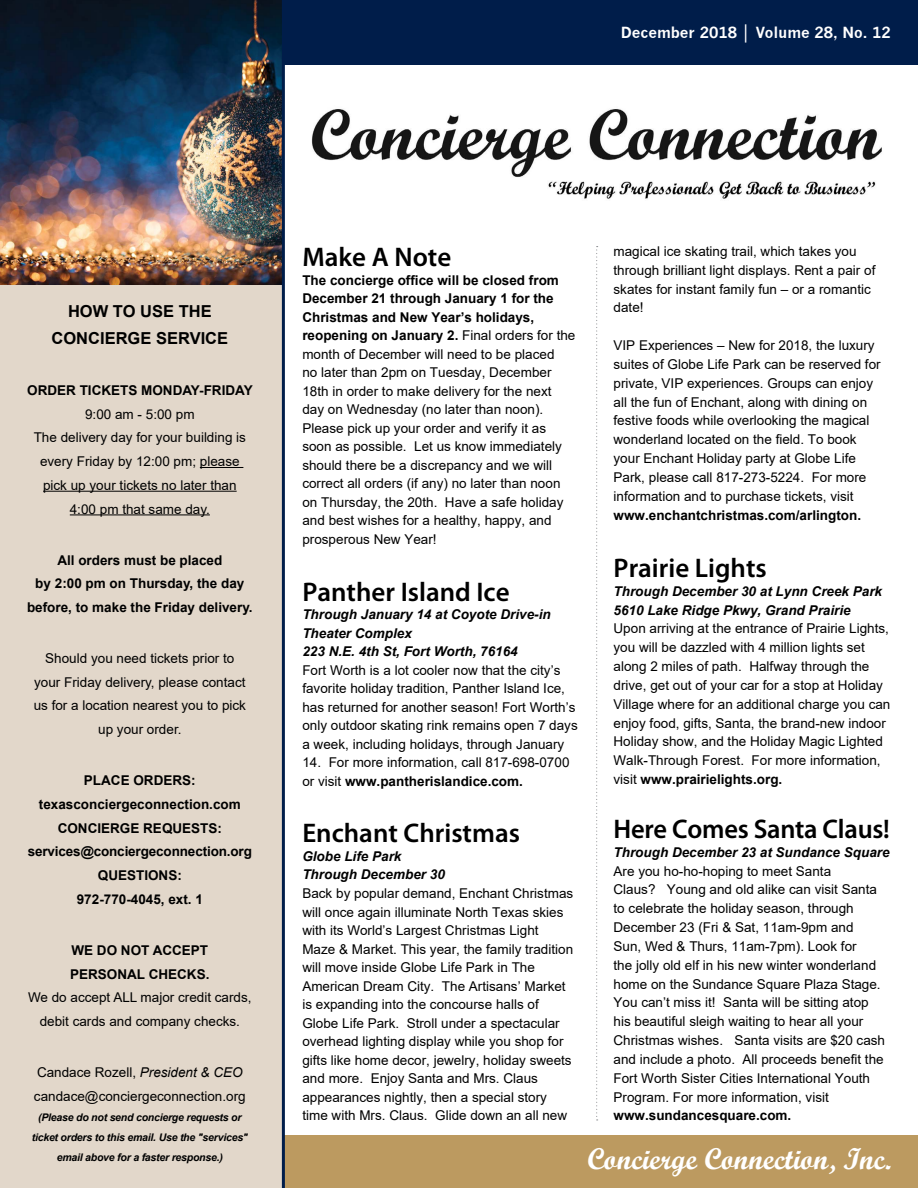
<style>
.page{position:relative;width:918px;height:1188px;background:#fff}
.page>*{position:absolute;margin:0;border:0;box-sizing:border-box;transform-origin:0 0}
.t1{font:30px "Script MT Bold";color:#fff}
.t2{font:600 27px "Myriad Pro";color:#000}
.t3{font:700 16.5px/27.3px "Arial";color:#000;text-align:center}
.t4{font:700 15px "News Gothic";color:#fff}
.t5{font:13.5px/18.5px "Arial";color:#000}
.t6{font:700 13.5px/23.7px "Arial";color:#000;text-align:center}
.t7{font:italic 700 13.5px/18.5px "Arial";color:#000}
.t8{font:italic 700 10.5px/20.1px "Arial";letter-spacing:-.02em;color:#000;text-align:center}
.s1{font-family:"Arial";font-weight:400}
.s2{font-style:italic}
.s3{font-weight:700}
</style>
<div class="page">
<div style="left:225px;top:1135px;width:693px;height:53px;background:#bc9a60"></div>
<div style="left:0;top:0;width:918px;height:65px;background:#001d4a"></div>
<div style="left:0;top:0;width:283px;height:1188px;background:#e2d7ca"></div>
<img style="left:0;top:0;width:282px;height:284px">
<hr style="left:282px;top:0;width:3px;height:1188px;background:#001d4a">
<hr style="left:200px;top:467px;width:43px;height:1px;background:#000">
<hr style="left:43px;top:491px;width:194px;height:1px;background:#000">
<hr style="left:70px;top:514px;width:140px;height:1px;background:#000">
<img style="left:311px;top:109px;width:571px;height:90px">
<svg style="left:596px;top:246px;width:2px;height:874px"></svg>
<p class="t4" style="left:621px;top:24px;width:272px">December 2018 <span class="s1">│</span> Volume 28, No. 12</p>
<p class="t3" style="left:52px;top:297px;width:178px">HOW TO USE THE<br>CONCIERGE SERVICE</p>
<p class="t6" style="left:27px;top:378px;width:227px">ORDER TICKETS MONDAY-FRIDAY</p>
<p class="t5" style="left:34px;top:402px;width:214px;line-height:23.7px;text-align:center">9:00 am - 5:00 pm<br>The delivery day for your building is every Friday by 12:00 pm; please pick up your tickets no later than<br>4:00 pm that same day.</p>
<p class="t6" style="left:27px;top:548px;width:227px">All orders must be placed<br>by 2:00 pm on Thursday, the day before, to make the Friday delivery.</p>
<p class="t5" style="left:34px;top:646px;width:214px;line-height:23.7px;text-align:center">Should you need tickets prior to your Friday delivery, please contact us for a location nearest you to pick up your order.</p>
<p class="t6" style="left:28px;top:769px;width:226px">PLACE ORDERS: texasconciergeconnection.com<br>CONCIERGE REQUESTS: services@conciergeconnection.org<br>QUESTIONS:<br>972-770-4045, ext. 1</p>
<p class="t6" style="left:70px;top:938px;width:141px;text-align:left">WE DO NOT ACCEPT<br>PERSONAL CHECKS.</p>
<p class="t5" style="left:28px;top:986px;width:225px;line-height:23.7px;text-align:center">We do accept ALL major credit cards, debit cards and company checks.</p>
<p class="t5" style="left:34px;top:1060px;width:213px;line-height:23.7px">Candace Rozell, <span class="s2">President &amp; CEO </span>candace@conciergeconnection.org</p>
<p class="t8" style="left:32px;top:1107px;width:218px">(Please do not send concierge requests or ticket orders to this email. Use the "services" email above for a faster response.)</p>
<h2 class="t2" style="left:302px;top:240px;width:150px">Make A Note</h2>
<p class="t5" style="left:302px;top:271px;width:275px"><span class="s3">The concierge office will be closed from December 21 through January 1 for the Christmas and New Year’s holidays, reopening on January 2.</span> Final orders for the month of December will need to be placed<br>no later than 2pm on Tuesday, December 18th in order to make delivery for the next day on Wednesday (no later than noon).<br>Please pick up your order and verify it as soon as possible. Let us know immediately should there be a discrepancy and we will correct all orders (if any) no later than noon on Thursday, the 20th. Have a safe holiday and best wishes for a healthy, happy, and prosperous New Year!</p>
<h2 class="t2" style="left:302px;top:574px;width:209px">Panther Island Ice</h2>
<p class="t7" style="left:302px;top:606px;width:250px">Through January 14 at Coyote Drive-in<br>Theater Complex<br>223 N.E. 4th St, Fort Worth, 76164</p>
<p class="t5" style="left:302px;top:661px;width:277px">Fort Worth is a lot cooler now that the city’s favorite holiday tradition, Panther Island Ice, has returned for another season! Fort Worth’s only outdoor skating rink remains open 7 days a week, including holidays, through January</p>
<p class="t5" style="left:302px;top:753px;width:269px">14. For more information, call 817-698-0700 or visit <span class="s3">www.pantherislandice.com.</span></p>
<h2 class="t2" style="left:302px;top:816px;width:219px">Enchant Christmas</h2>
<p class="t7" style="left:302px;top:847px;width:144px">Globe Life Park<br>Through December 30</p>
<p class="t5" style="left:302px;top:884px;width:272px">Back by popular demand, Enchant Christmas will once again illuminate North Texas skies with its World’s Largest Christmas Light Maze &amp; Market. This year, the family tradition will move inside Globe Life Park in The American Dream City. The Artisans’ Market is expanding into the concourse halls of Globe Life Park. Stroll under a spectacular overhead lighting display while you shop for gifts like home decor, jewelry, holiday sweets and more. Enjoy Santa and Mrs. Claus appearances nightly, then a special story time with Mrs. Claus. Glide down an all new</p>
<p class="t5" style="left:614px;top:242px;width:263px;line-height:18.9px">magical ice skating trail, which takes you through brilliant light displays. Rent a pair of skates for instant family fun – or a romantic date!</p>
<p class="t5" style="left:614px;top:336px;width:269px;line-height:18.9px">VIP Experiences – New for 2018, the luxury suites of Globe Life Park can be reserved for private, VIP experiences. Groups can enjoy all the fun of Enchant, along with dining on festive foods while overlooking the magical wonderland located on the field. To book your Enchant Holiday party at Globe Life Park, please call 817-273-5224. For more information and to purchase tickets, visit</p>
<p class="t6" style="left:614px;top:503px;width:249px">www.enchantchristmas.com/arlington.</p>
<h2 class="t2" style="left:614px;top:551px;width:155px">Prairie Lights</h2>
<p class="t7" style="left:614px;top:582px;width:270px;line-height:18.9px">Through December 30 at Lynn Creek Park<br>5610 Lake Ridge Pkwy, Grand Prairie</p>
<p class="t5" style="left:614px;top:619px;width:278px;line-height:18.9px">Upon arriving at the entrance of Prairie Lights, you will be dazzled with 4 million lights set along 2 miles of path. Halfway through the drive, get out of your car for a stop at Holiday Village where for an additional charge you can enjoy food, gifts, Santa, the brand-new indoor Holiday show, and the Holiday Magic Lighted Walk-Through Forest. For more information, visit <span class="s3">www.prairielights.org.</span></p>
<h2 class="t2" style="left:614px;top:812px;width:278px">Here Comes Santa Claus!</h2>
<p class="t7" style="left:614px;top:843px;width:278px">Through December 23 at Sundance Square</p>
<p class="t5" style="left:614px;top:861px;width:273px;line-height:18.9px">Are you ho-ho-hoping to meet Santa<br>Claus? Young and old alike can visit Santa to celebrate the holiday season, through December 23 (Fri &amp; Sat, 11am-9pm and<br>Sun, Wed &amp; Thurs, 11am-7pm). Look for<br>the jolly old elf in his new winter wonderland home on the Sundance Square Plaza Stage.<br>You can’t miss it! Santa will be sitting atop his beautiful sleigh waiting to hear all your Christmas wishes. Santa visits are $20 cash and include a photo. All proceeds benefit the Fort Worth Sister Cities International Youth Program. For more information, visit</p>
<p class="t6" style="left:614px;top:1104px;width:179px">www.sundancesquare.com.</p>
<h1 class="t1" style="left:587px;top:1140px;width:305px">Concierge Connection, Inc.</h1>
</div>
